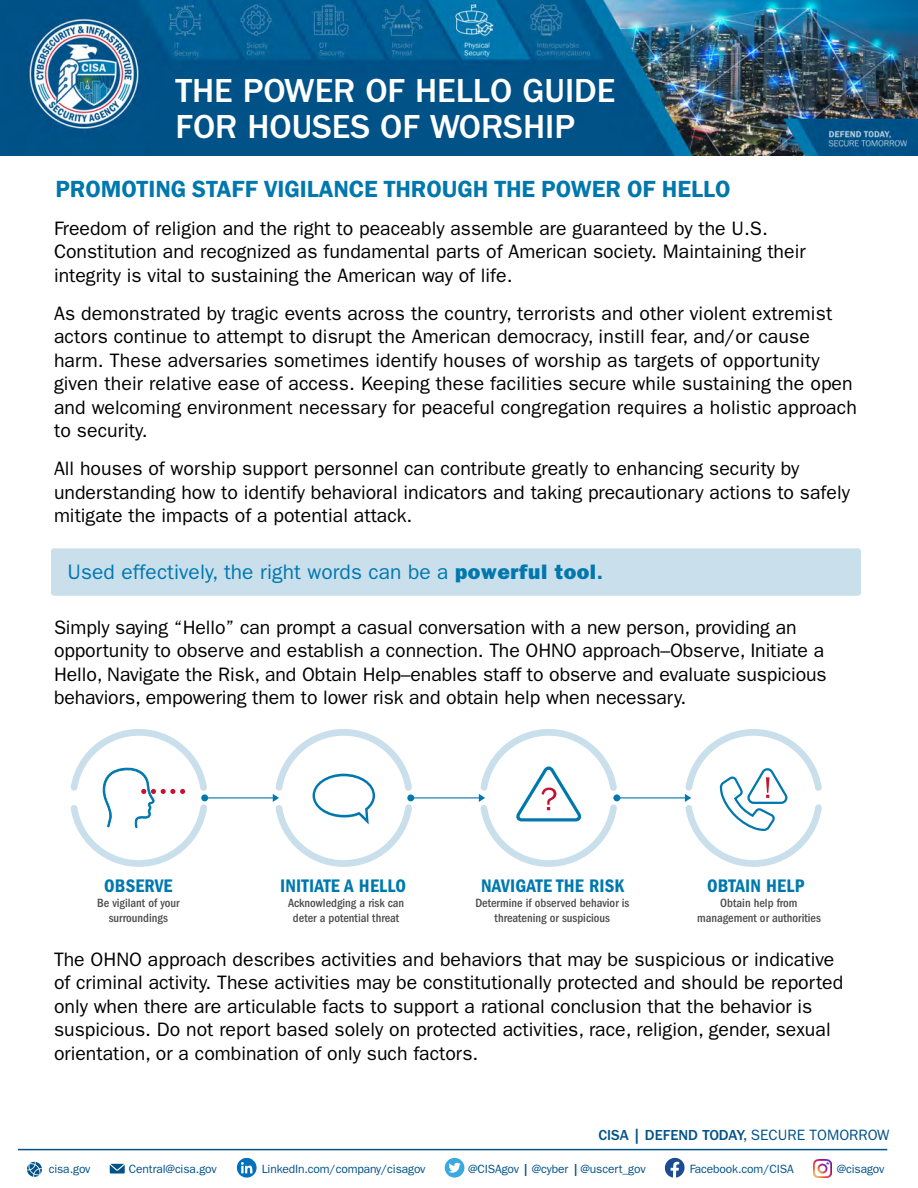
<style>
.page{position:relative;width:918px;height:1188px;background:#fff}
.page>*{position:absolute;margin:0;border:0;box-sizing:border-box;transform-origin:0 0}
.t1{font:500 34.5px/36px "ITC Franklin Gothic Std";color:#fff}
.t2{font:600 24px "Franklin Gothic";color:#0078ae}
.t3{font:21px "ITC Franklin Gothic Std";letter-spacing:.005em;color:#0078ae}
.t4{font:19.5px/23.4px "ITC Franklin Gothic Std";color:#000}
.t5{font:18.75px "ITC Franklin Gothic Std Dm Cd";letter-spacing:.01em;color:#0078ae}
.t6{font:500 15px "ITC Franklin Gothic Std";color:#005288}
.t7{font:500 condensed 12.3px/14.9px "ITC Franklin Gothic Std";color:#4d4d4f;text-align:center}
.t8{font:12px "ITC Franklin Gothic Std";letter-spacing:-.01em;color:#005288}
.s1{font-family:"ITC Franklin Gothic Std Hvy"}
.s2{font-weight:600}
.s3{font-weight:400}
.s4{font-weight:500}
</style>
<div class="page">
<svg style="left:445px;top:1158px;width:19px;height:20px"></svg>
<svg style="left:448px;top:1163px;width:13px;height:10px"></svg>
<svg style="left:665px;top:1158px;width:20px;height:20px"></svg>
<img style="left:813px;top:1159px;width:19px;height:18px">
<svg style="left:237px;top:1158px;width:20px;height:20px"></svg>
<svg style="left:110px;top:1164px;width:15px;height:10px"></svg>
<svg style="left:27px;top:1162px;width:15px;height:15px"></svg>
<hr style="left:18px;top:1149px;width:869px;height:1px;background:#005288">
<img style="left:0;top:0;width:918px;height:156px">
<div style="left:51px;top:548px;width:810px;height:48px;background:#cadfec;border-radius:3px"></div>
<svg style="left:70px;top:729px;width:141px;height:138px"></svg>
<hr style="left:206px;top:797px;width:68px;height:1px;background:#0078ae">
<div style="left:201px;top:794px;width:7px;height:7px;background:#0078ae;border-radius:50%"></div>
<svg style="left:271px;top:729px;width:145px;height:138px"></svg>
<hr style="left:412px;top:797px;width:68px;height:1px;background:#0078ae">
<div style="left:407px;top:794px;width:7px;height:7px;background:#0078ae;border-radius:50%"></div>
<svg style="left:476px;top:729px;width:145px;height:138px"></svg>
<hr style="left:618px;top:797px;width:68px;height:1px;background:#0078ae">
<div style="left:613px;top:794px;width:7px;height:7px;background:#0078ae;border-radius:50%"></div>
<svg style="left:681px;top:729px;width:141px;height:138px"></svg>
<h1 class="t1" style="left:176px;top:73px;width:441px">THE POWER OF HELLO GUIDE<br>FOR HOUSES OF WORSHIP</h1>
<h2 class="t2" style="left:56px;top:174px;width:676px">PROMOTING STAFF VIGILANCE THROUGH THE POWER OF HELLO</h2>
<p class="t4" style="left:54px;top:217px;width:753px">Freedom of religion and the right to peaceably assemble are guaranteed by the U.S.<br>Constitution and recognized as fundamental parts of American society. Maintaining their integrity is vital to sustaining the American way of life.</p>
<p class="t4" style="left:54px;top:302px;width:804px">As demonstrated by tragic events across the country, terrorists and other violent extremist actors continue to attempt to disrupt the American democracy, instill fear, and/or cause harm. These adversaries sometimes identify houses of worship as targets of opportunity given their relative ease of access. Keeping these facilities secure while sustaining the open and welcoming environment necessary for peaceful congregation requires a holistic approach to security.</p>
<p class="t4" style="left:54px;top:457px;width:797px">All houses of worship support personnel can contribute greatly to enhancing security by understanding how to identify behavioral indicators and taking precautionary actions to safely mitigate the impacts of a potential attack.</p>
<p class="t3" style="left:68px;top:560px;width:537px">Used effectively, the right words can be a <span class="s1">powerful tool</span><span class="s2">.</span></p>
<p class="t4" style="left:54px;top:616px;width:774px">Simply saying “Hello” can prompt a casual conversation with a new person, providing an opportunity to observe and establish a connection. The OHNO approach–Observe, Initiate a Hello, Navigate the Risk, and Obtain Help–enables staff to observe and evaluate suspicious behaviors, empowering them to lower risk and obtain help when necessary.</p>
<p class="t5" style="left:707px;top:875px;width:99px">OBTAIN HELP</p>
<p class="t7" style="left:697px;top:895px;width:125px">Obtain help from management or authorities</p>
<p class="t4" style="left:54px;top:948px;width:791px">The OHNO approach describes activities and behaviors that may be suspicious or indicative of criminal activity. These activities may be constitutionally protected and should be reported only when there are articulable facts to support a rational conclusion that the behavior is suspicious. Do not report based solely on protected activities, race, religion, gender, sexual orientation, or a combination of only such factors.</p>
<p class="t5" style="left:104px;top:875px;width:70px">OBSERVE</p>
<p class="t7" style="left:97px;top:895px;width:84px">Be vigilant of your surroundings</p>
<p class="t5" style="left:280px;top:875px;width:128px">INITIATE A HELLO</p>
<p class="t7" style="left:288px;top:895px;width:117px">Acknowledging a risk can deter a potential threat</p>
<p class="t5" style="left:481px;top:875px;width:145px">NAVIGATE THE RISK</p>
<p class="t7" style="left:475px;top:895px;width:156px">Determine if observed behavior is threatening or suspicious</p>
<p class="t6" style="left:598px;top:1126px;width:292px">CISA | DEFEND TODAY, <span class="s3">SECURE TOMORROW</span></p>
<p class="t8" style="left:49px;top:1162px;width:43px">cisa.gov</p>
<p class="t8" style="left:129px;top:1162px;width:89px">Central@cisa.gov</p>
<p class="t8" style="left:262px;top:1162px;width:165px">LinkedIn.com/company/cisagov</p>
<p class="t8" style="left:468px;top:1162px;width:179px">@CISAgov <span class="s4">|</span> @cyber <span class="s4">|</span>@uscert_gov</p>
<p class="t8" style="left:690px;top:1162px;width:106px">Facebook.com/CISA</p>
<p class="t8" style="left:837px;top:1162px;width:49px">@cisagov</p>
</div>
